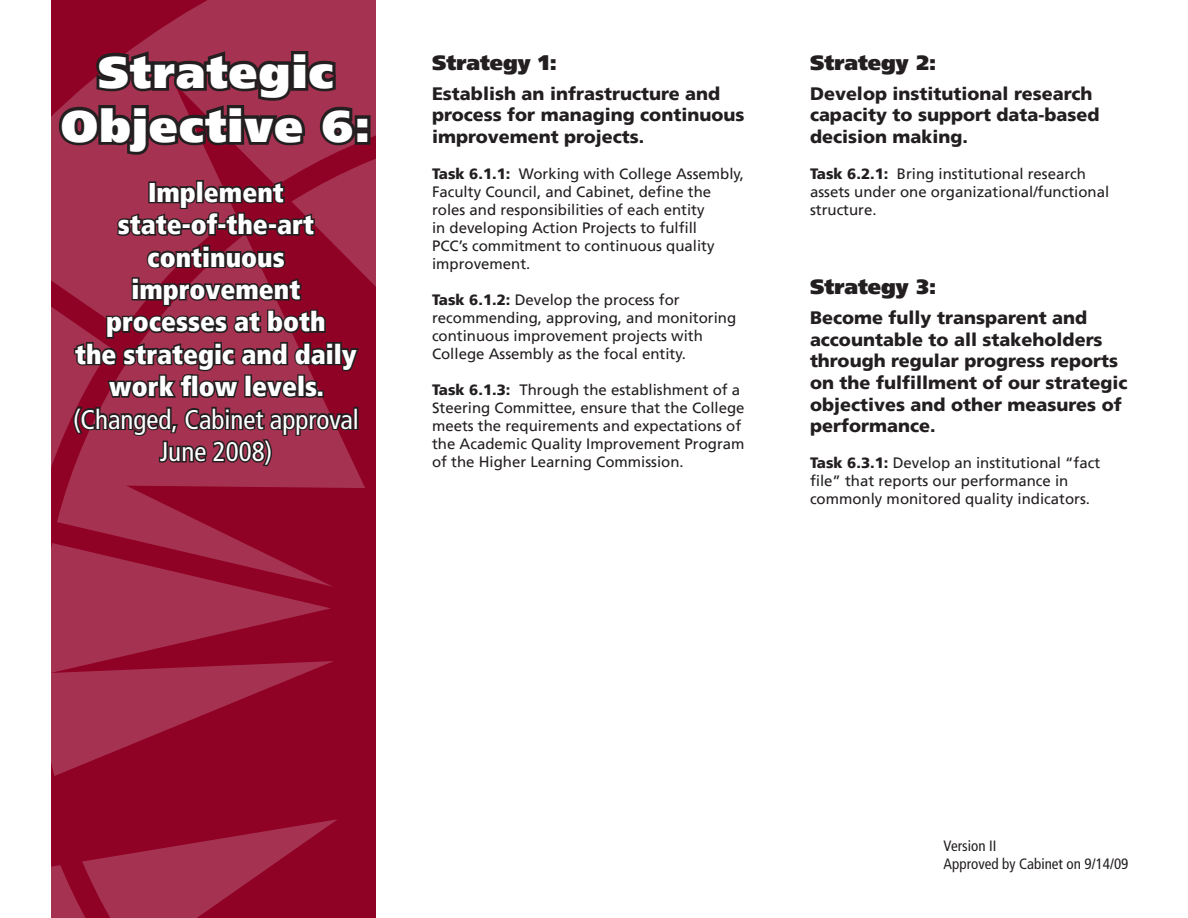
<style>
.page{position:relative;width:1188px;height:918px;background:#fff}
.page>*{position:absolute;margin:0;border:0;box-sizing:border-box;transform-origin:0 0}
.t1{font:900 45px/54px "Frutiger LT";letter-spacing:.03em;color:#fff;text-align:center}
.t2{font:900 condensed 27px/32.4px "Frutiger LT";color:#fff;text-align:center}
.t3{font:condensed 27px/32.4px "Frutiger LT";color:#fff;text-align:center}
.t4{font:900 21px "Frutiger LT";color:#231f20}
.t5{font:900 18px/21.6px "Frutiger LT";color:#231f20}
.t6{font:15px/18px "Frutiger LT";color:#231f20}
.t7{font:condensed 15px/18px "Frutiger LT";color:#231f20}
.s1{font-weight:900}
</style>
<div class="page">
<svg style="left:51px;top:0;width:325px;height:918px;background:#981537"></svg>
<svg style="left:55px;top:47px;width:319px;height:556px;background:#822039"></svg>
<h1 class="t1" style="left:61px;top:45px;width:311px">Strategic<br>Objective 6:</h1>
<h2 class="t2" style="left:75px;top:176px;width:283px">Implement state-of-the-art continuous improvement processes at both<br>the strategic and daily work flow levels.</h2>
<h2 class="t3" style="left:73px;top:403px;width:287px">(Changed, Cabinet approval<br>June 2008)</h2>
<h3 class="t4" style="left:432px;top:50px;width:127px">Strategy 1:</h3>
<p class="t5" style="left:432px;top:83px;width:314px">Establish an infrastructure and process for managing continuous improvement projects.</p>
<p class="t6" style="left:432px;top:165px;width:314px"><span class="s1">Task 6.1.1:</span> Working with College Assembly, Faculty Council, and Cabinet, define the roles and responsibilities of each entity<br>in developing Action Projects to fulfill<br>PCC’s commitment to continuous quality improvement.</p>
<p class="t6" style="left:432px;top:291px;width:306px"><span class="s1">Task 6.1.2:</span> Develop the process for recommending, approving, and monitoring continuous improvement projects with College Assembly as the focal entity.</p>
<p class="t6" style="left:432px;top:381px;width:314px"><span class="s1">Task 6.1.3:</span> Through the establishment of a Steering Committee, ensure that the College meets the requirements and expectations of the Academic Quality Improvement Program of the Higher Learning Commission.</p>
<h3 class="t4" style="left:810px;top:50px;width:128px">Strategy 2:</h3>
<p class="t5" style="left:810px;top:83px;width:291px">Develop institutional research capacity to support data-based decision making.</p>
<p class="t6" style="left:810px;top:165px;width:301px"><span class="s1">Task 6.2.1:</span> Bring institutional research assets under one organizational/functional structure.</p>
<h3 class="t4" style="left:810px;top:274px;width:128px">Strategy 3:</h3>
<p class="t5" style="left:810px;top:307px;width:319px">Become fully transparent and accountable to all stakeholders through regular progress reports on the fulfillment of our strategic objectives and other measures of performance.</p>
<p class="t6" style="left:810px;top:454px;width:292px"><span class="s1">Task 6.3.1:</span> Develop an institutional “fact file” that reports our performance in commonly monitored quality indicators.</p>
<p class="t7" style="left:944px;top:836px;width:186px">Version II<br>Approved by Cabinet on 9/14/09</p>
</div>
